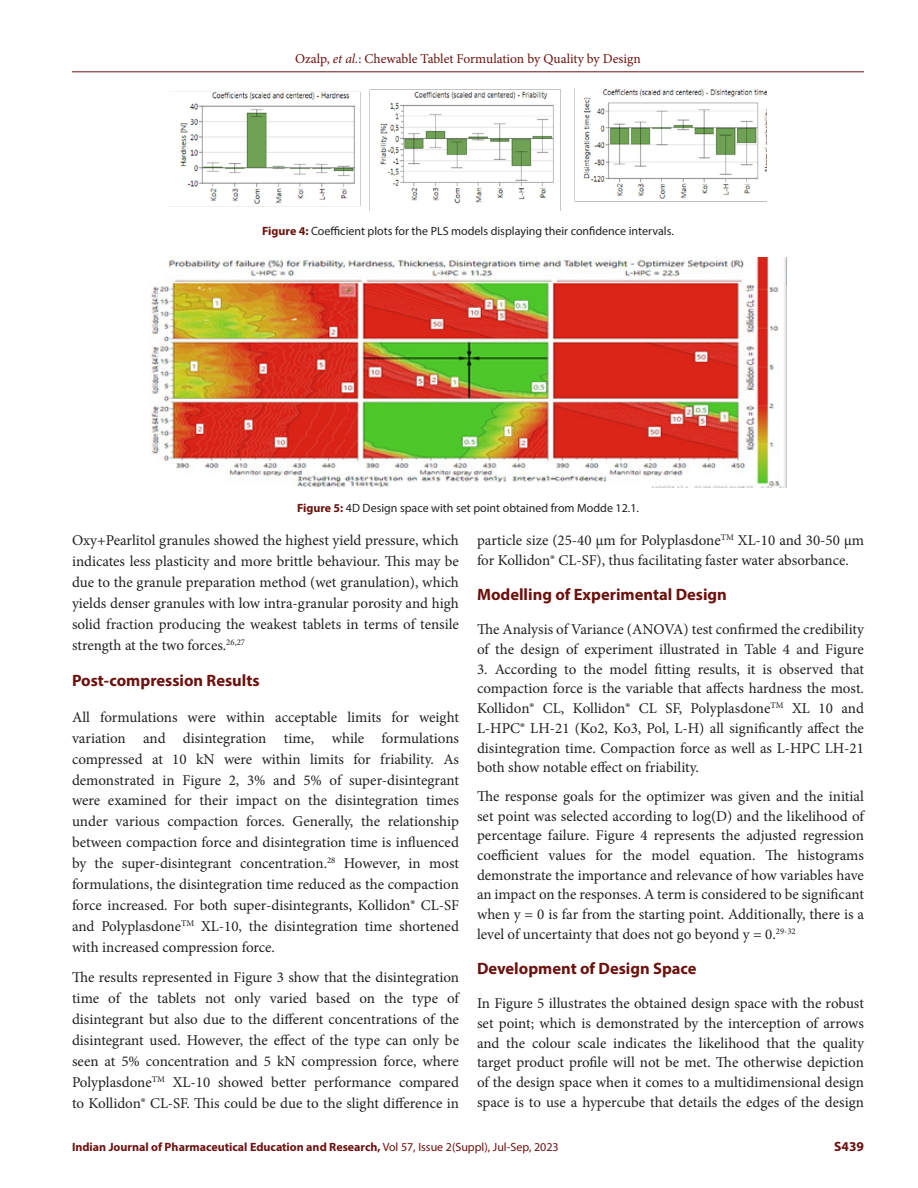
<style>
.page{position:relative;width:918px;height:1188px;background:#fff}
.page>*{position:absolute;margin:0;border:0;box-sizing:border-box;transform-origin:0 0}
.Heading_2{font:700 16.5px "Myriad Pro";color:#6c120e}
.Body_text{font:15px/21px "Minion Pro";color:#231f20;text-align:justify}
.t1{font:13.5px "Minion Pro";color:#6c120e}
.t2{font:700 13.5px "Myriad Pro";color:#6c120e}
.FIG_Caption{font:12px "Myriad Pro";color:#231f20}
.t3{font:700 12px "Myriad Pro";color:#6c120e}
.s1{font-style:italic}
.s2{font-weight:700;color:#6c120e}
.s3{font-weight:400}
</style>
<div class="page">
<hr style="left:72px;top:72px;width:792px;height:1px;background:#6c120e">
<img style="left:169px;top:88px;width:598px;height:123px">
<img style="left:149px;top:257px;width:638px;height:231px">
<p class="t1" style="left:295px;top:50px;width:347px">Ozalp, <span class="s1">et al.</span>: Chewable Tablet Formulation by Quality by Design</p>
<p class="FIG_Caption" style="left:262px;top:223px;width:413px"><span class="s2">Figure 4:</span> Coefficient plots for the PLS models displaying their confidence intervals.</p>
<p class="FIG_Caption" style="left:297px;top:500px;width:343px"><span class="s2">Figure 5:</span> 4D Design space with set point obtained from Modde 12.1.</p>
<p class="Body_text" style="left:72px;top:530px;width:389px">Oxy+Pearlitol granules showed the highest yield pressure, which indicates less plasticity and more brittle behaviour. This may be due to the granule preparation method (wet granulation), which yields denser granules with low intra-granular porosity and high solid fraction producing the weakest tablets in terms of tensile strength at the two forces.<sup>26,27</sup></p>
<p class="Heading_2" style="left:72px;top:669px;width:189px">Post-compression Results</p>
<p class="Body_text" style="left:72px;top:706px;width:389px">All formulations were within acceptable limits for weight variation and disintegration time, while formulations compressed at 10 kN were within limits for friability. As demonstrated in Figure 2, 3% and 5% of super-disintegrant were examined for their impact on the disintegration times under various compaction forces. Generally, the relationship between compaction force and disintegration time is influenced by the super-disintegrant concentration.<sup>28</sup> However, in most formulations, the disintegration time reduced as the compaction force increased. For both super-disintegrants, Kollidon® CL-SF and Polyplasdone<sup>TM</sup> XL-10, the disintegration time shortened with increased compression force.</p>
<p class="Body_text" style="left:72px;top:967px;width:389px">The results represented in Figure 3 show that the disintegration time of the tablets not only varied based on the type of disintegrant but also due to the different concentrations of the disintegrant used. However, the effect of the type can only be seen at 5% concentration and 5 kN compression force, where Polyplasdone<sup>TM</sup> XL-10 showed better performance compared to Kollidon® CL-SF. This could be due to the slight difference in</p>
<p class="Body_text" style="left:477px;top:531px;width:389px;line-height:19.6px">particle size (25-40 µm for Polyplasdone<sup>TM</sup> XL-10 and 30-50 µm for Kollidon® CL-SF), thus facilitating faster water absorbance.</p>
<p class="Heading_2" style="left:477px;top:583px;width:251px">Modelling of Experimental Design</p>
<p class="Body_text" style="left:477px;top:620px;width:389px;line-height:19.6px">The Analysis of Variance (ANOVA) test confirmed the credibility of the design of experiment illustrated in Table 4 and Figure</p>
<p class="Body_text" style="left:477px;top:659px;width:389px;line-height:19.6px">3. According to the model fitting results, it is observed that compaction force is the variable that affects hardness the most.<br>Kollidon® CL, Kollidon® CL SF, Polyplasdone<sup>TM</sup> XL 10 and L-HPC® LH-21 (Ko2, Ko3, Pol, L-H) all significantly affect the disintegration time. Compaction force as well as L-HPC LH-21 both show notable effect on friability.</p>
<p class="Body_text" style="left:477px;top:786px;width:389px;line-height:19.6px">The response goals for the optimizer was given and the initial set point was selected according to log(D) and the likelihood of percentage failure. Figure 4 represents the adjusted regression coefficient values for the model equation. The histograms demonstrate the importance and relevance of how variables have an impact on the responses. A term is considered to be significant when y = 0 is far from the starting point. Additionally, there is a level of uncertainty that does not go beyond y = 0.<sup>29-32</sup></p>
<p class="Heading_2" style="left:477px;top:957px;width:221px">Development of Design Space</p>
<p class="Body_text" style="left:477px;top:994px;width:389px;line-height:19.6px">In Figure 5 illustrates the obtained design space with the robust set point; which is demonstrated by the interception of arrows and the colour scale indicates the likelihood that the quality target product profile will not be met. The otherwise depiction of the design space when it comes to a multidimensional design space is to use a hypercube that details the edges of the design</p>
<p class="t3" style="left:72px;top:1139px;width:488px">Indian Journal of Pharmaceutical Education and Research, <span class="s3">Vol 57, Issue 2(Suppl), Jul-Sep, 2023</span></p>
<p class="t2" style="left:834px;top:1137px;width:31px">S439</p>
</div>
